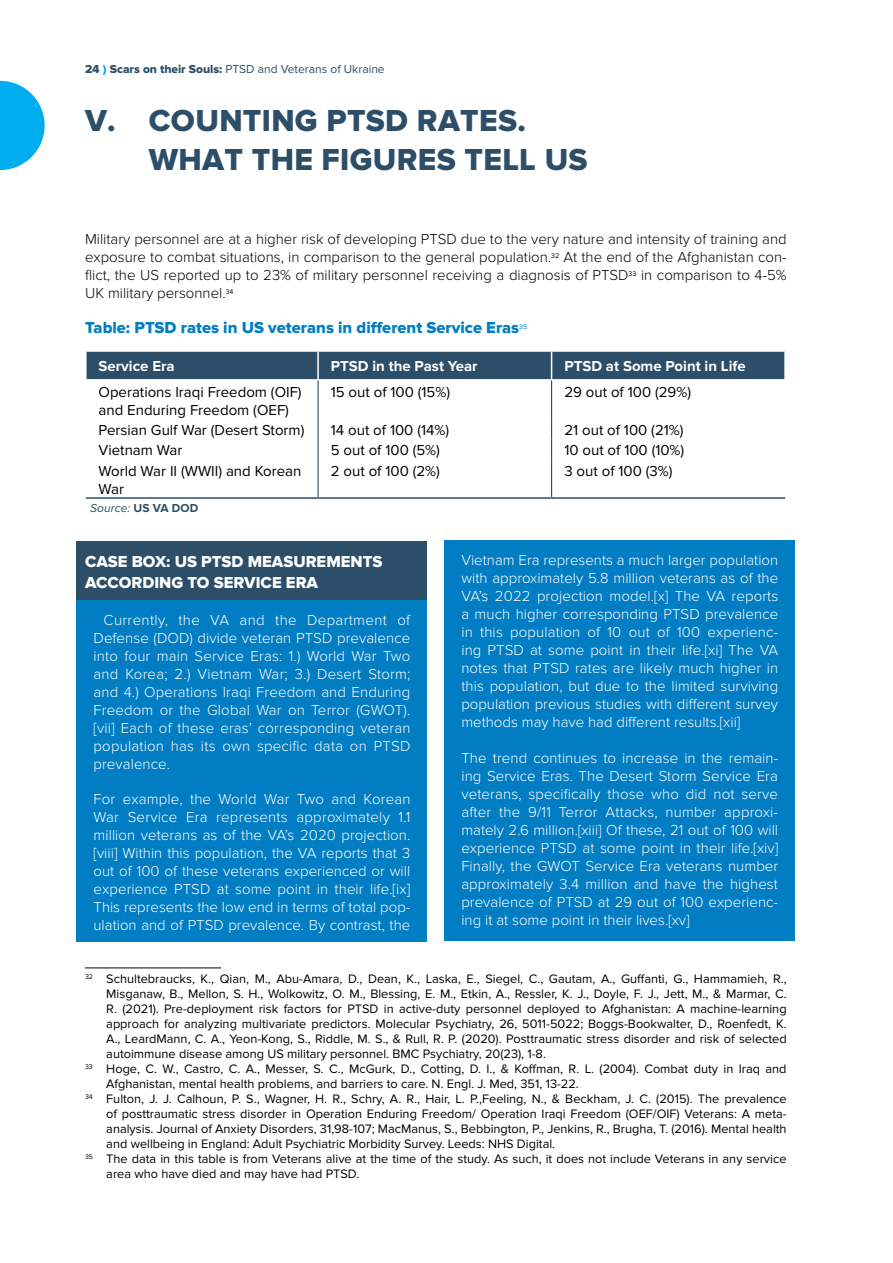
<style>
.page{position:relative;width:893px;height:1263px;background:#fff}
.page>*{position:absolute;margin:0;border:0;box-sizing:border-box;transform-origin:0 0}
.t1{font:31.5px/39px "Proxima Nova Extrabld";letter-spacing:.01em;color:#2c4e68}
.t2{font:16.5px "Proxima Nova Extrabld";color:#007dc3}
.t3{font:16.5px/21px "Proxima Nova Extrabld";color:#fff}
.t4{font:300 15px/18px "Proxima Nova";color:#fff;text-align:justify}
.t5{font:300 15px/18px "Proxima Nova";color:#000;text-align:justify}
.t6{font:15px/18px "Proxima Nova";color:#000}
.t7{font:700 15px "Proxima Nova";color:#fff}
.t8{font:12.75px "Proxima Nova";color:#000}
.t9{font:12px "Proxima Nova";color:#2c4e68}
.t10{font:italic 12px "Proxima Nova";letter-spacing:.005em;color:#2c4e68}
.t11{font:7.05px "Proxima Nova";color:#007dc3}
.s1{font-family:"Proxima Nova Extrabld"}
.s2{font-family:"Proxima Nova Extrabld";color:#00aeef}
.s3{font-weight:700;font-style:normal}
</style>
<div class="page">
<div style="left:86px;top:351px;width:699px;height:28px;background:#2c4e68"></div>
<hr style="left:784px;top:352px;width:2px;height:27px;background:#fff">
<hr style="left:317px;top:381px;width:2px;height:38px;background:#2c4e68">
<hr style="left:551px;top:381px;width:1px;height:38px;background:#2c4e68">
<hr style="left:317px;top:419px;width:2px;height:20px;background:#2c4e68">
<hr style="left:317px;top:439px;width:2px;height:21px;background:#2c4e68">
<svg style="left:551px;top:419px;width:1px;height:41px"></svg>
<hr style="left:317px;top:460px;width:2px;height:37px;background:#2c4e68">
<hr style="left:551px;top:460px;width:1px;height:37px;background:#2c4e68">
<hr style="left:86px;top:497px;width:232px;height:2px;background:#2c4e68">
<hr style="left:318px;top:497px;width:234px;height:2px;background:#2c4e68">
<hr style="left:552px;top:497px;width:233px;height:2px;background:#2c4e68">
<hr style="left:85px;top:967px;width:136px;height:1px;background:#000">
<div style="left:77px;top:541px;width:350px;height:65px;background:#2c4e68"></div>
<div style="left:77px;top:600px;width:350px;height:180px;background:#007dc3"></div>
<div style="left:77px;top:779px;width:350px;height:163px;background:#007dc3"></div>
<div style="left:444px;top:541px;width:351px;height:198px;background:#007dc3"></div>
<div style="left:444px;top:738px;width:351px;height:203px;background:#007dc3"></div>
<svg style="left:0;top:81px;width:45px;height:89px"></svg>
<p class="t9" style="left:85px;top:62px;width:301px"><span class="s1">24</span> <span class="s2">)</span> <span class="s1">Scars on their Souls:</span> PTSD and Veterans of Ukraine</p>
<h1 class="t1" style="left:149px;top:102px;width:440px;text-indent:-64px">V. COUNTING PTSD RATES.<br>WHAT THE FIGURES TELL US</h1>
<p class="t5" style="left:85px;top:230px;width:703px">Military personnel are at a higher risk of developing PTSD due to the very nature and intensity of training and exposure to combat situations, in comparison to the general population.<sup>32</sup> At the end of the Afghanistan con&shy;flict, the US reported up to 23% of military personnel receiving a diagnosis of PTSD<sup>33</sup> in comparison to 4-5% UK military personnel.<sup>34</sup></p>
<p class="t2" style="left:85px;top:318px;width:436px">Table: PTSD rates in US veterans in different Service Eras</p>
<p class="t11" style="left:519px;top:323px;width:10px">35</p>
<p class="t7" style="left:99px;top:358px;width:78px">Service Era</p>
<p class="t7" style="left:331px;top:358px;width:148px">PTSD in the Past Year</p>
<p class="t7" style="left:564px;top:358px;width:183px">PTSD at Some Point in Life</p>
<p class="t6" style="left:99px;top:383px;width:205px">Operations Iraqi Freedom (OIF) and Enduring Freedom (OEF)</p>
<p class="t6" style="left:331px;top:383px;width:121px">15 out of 100 (15%)</p>
<p class="t6" style="left:564px;top:383px;width:128px">29 out of 100 (29%)</p>
<p class="t6" style="left:99px;top:421px;width:207px">Persian Gulf War (Desert Storm)</p>
<p class="t6" style="left:331px;top:421px;width:120px">14 out of 100 (14%)</p>
<p class="t6" style="left:564px;top:421px;width:121px">21 out of 100 (21%)</p>
<p class="t6" style="left:99px;top:442px;width:85px">Vietnam War</p>
<p class="t6" style="left:331px;top:442px;width:111px">5 out of 100 (5%)</p>
<p class="t6" style="left:564px;top:442px;width:121px">10 out of 100 (10%)</p>
<p class="t6" style="left:99px;top:462px;width:204px">World War II (WWII) and Korean<br>War</p>
<p class="t6" style="left:331px;top:462px;width:111px">2 out of 100 (2%)</p>
<p class="t6" style="left:564px;top:462px;width:110px">3 out of 100 (3%)</p>
<p class="t10" style="left:90px;top:501px;width:110px">Source: <span class="s3">US VA DOD</span></p>
<p class="t3" style="left:85px;top:551px;width:299px">CASE BOX: US PTSD MEASUREMENTS<br>ACCORDING TO SERVICE ERA</p>
<p class="t4" style="left:94px;top:611px;width:318px;text-indent:10px">Currently, the VA and the Department of Defense (DOD) divide veteran PTSD prevalence into four main Service Eras: 1.) World War Two and Korea; 2.) Vietnam War; 3.) Desert Storm; and 4.) Operations Iraqi Freedom and Enduring Freedom or the Global War on Terror (GWOT). [vii] Each of these eras’ corresponding veteran population has its own specific data on PTSD prevalence.</p>
<p class="t4" style="left:94px;top:790px;width:318px">For example, the World War Two and Korean War Service Era represents approximately 1.1 million veterans as of the VA’s 2020 projection. [viii] Within this population, the VA reports that 3 out of 100 of these veterans experienced or will experience PTSD at some point in their life.[ix] This represents the low end in terms of total pop&shy;ulation and of PTSD prevalence. By contrast, the</p>
<p class="t4" style="left:461px;top:552px;width:318px">Vietnam Era represents a much larger population with approximately 5.8 million veterans as of the VA’s 2022 projection model.[x] The VA reports a much higher corresponding PTSD prevalence in this population of 10 out of 100 experienc&shy;ing PTSD at some point in their life.[xi] The VA notes that PTSD rates are likely much higher in this population, but due to the limited surviving population previous studies with different survey methods may have had different results.[xii]</p>
<p class="t4" style="left:461px;top:749px;width:318px">The trend continues to increase in the remain&shy;ing Service Eras. The Desert Storm Service Era veterans, specifically those who did not serve after the 9/11 Terror Attacks, number approxi&shy;mately 2.6 million.[xiii] Of these, 21 out of 100 will experience PTSD at some point in their life.[xiv] Finally, the GWOT Service Era veterans number approximately 3.4 million and have the highest prevalence of PTSD at 29 out of 100 experienc&shy;ing it at some point in their lives.[xv]</p>
<p class="t8" style="left:85px;top:971px;width:703px"><sup>32</sup> Schultebraucks, K., Qian, M., Abu-Amara, D., Dean, K., Laska, E., Siegel, C., Gautam, A., Guffanti, G., Hammamieh, R.,</p>
<p class="t8" style="left:106px;top:986px;width:682px">Misganaw, B., Mellon, S. H., Wolkowitz, O. M., Blessing, E. M., Etkin, A., Ressler, K. J., Doyle, F. J., Jett, M., &amp; Marmar, C.</p>
<p class="t8" style="left:106px;top:1001px;width:682px">R. (2021). Pre-deployment risk factors for PTSD in active-duty personnel deployed to Afghanistan: A machine-learning</p>
<p class="t8" style="left:106px;top:1016px;width:682px">approach for analyzing multivariate predictors. Molecular Psychiatry, 26, 5011-5022; Boggs-Bookwalter, D., Roenfedt, K.</p>
<p class="t8" style="left:106px;top:1031px;width:682px">A., LeardMann, C. A., Yeon-Kong, S., Riddle, M. S., &amp; Rull, R. P. (2020). Posttraumatic stress disorder and risk of selected</p>
<p class="t8" style="left:106px;top:1046px;width:441px">autoimmune disease among US military personnel. BMC Psychiatry, 20(23), 1-8.</p>
<p class="t8" style="left:85px;top:1061px;width:703px"><sup>33</sup> Hoge, C. W., Castro, C. A., Messer, S. C., McGurk, D., Cotting, D. I., &amp; Koffman, R. L. (2004). Combat duty in Iraq and</p>
<p class="t8" style="left:106px;top:1076px;width:474px">Afghanistan, mental health problems, and barriers to care. N. Engl. J. Med, 351, 13-22.</p>
<p class="t8" style="left:85px;top:1091px;width:703px"><sup>34</sup> Fulton, J. J. Calhoun, P. S., Wagner, H. R., Schry, A. R., Hair, L. P.,Feeling, N., &amp; Beckham, J. C. (2015). The prevalence</p>
<p class="t8" style="left:106px;top:1106px;width:682px">of posttraumatic stress disorder in Operation Enduring Freedom/ Operation Iraqi Freedom (OEF/OIF) Veterans: A meta-</p>
<p class="t8" style="left:106px;top:1121px;width:682px">analysis. Journal of Anxiety Disorders, 31,98-107; MacManus, S., Bebbington, P., Jenkins, R., Brugha, T. (2016). Mental health</p>
<p class="t8" style="left:106px;top:1136px;width:450px">and wellbeing in England: Adult Psychiatric Morbidity Survey. Leeds: NHS Digital.</p>
<p class="t8" style="left:85px;top:1151px;width:703px"><sup>35</sup> The data in this table is from Veterans alive at the time of the study. As such, it does not include Veterans in any service</p>
<p class="t8" style="left:106px;top:1166px;width:255px">area who have died and may have had PTSD.</p>
</div>
